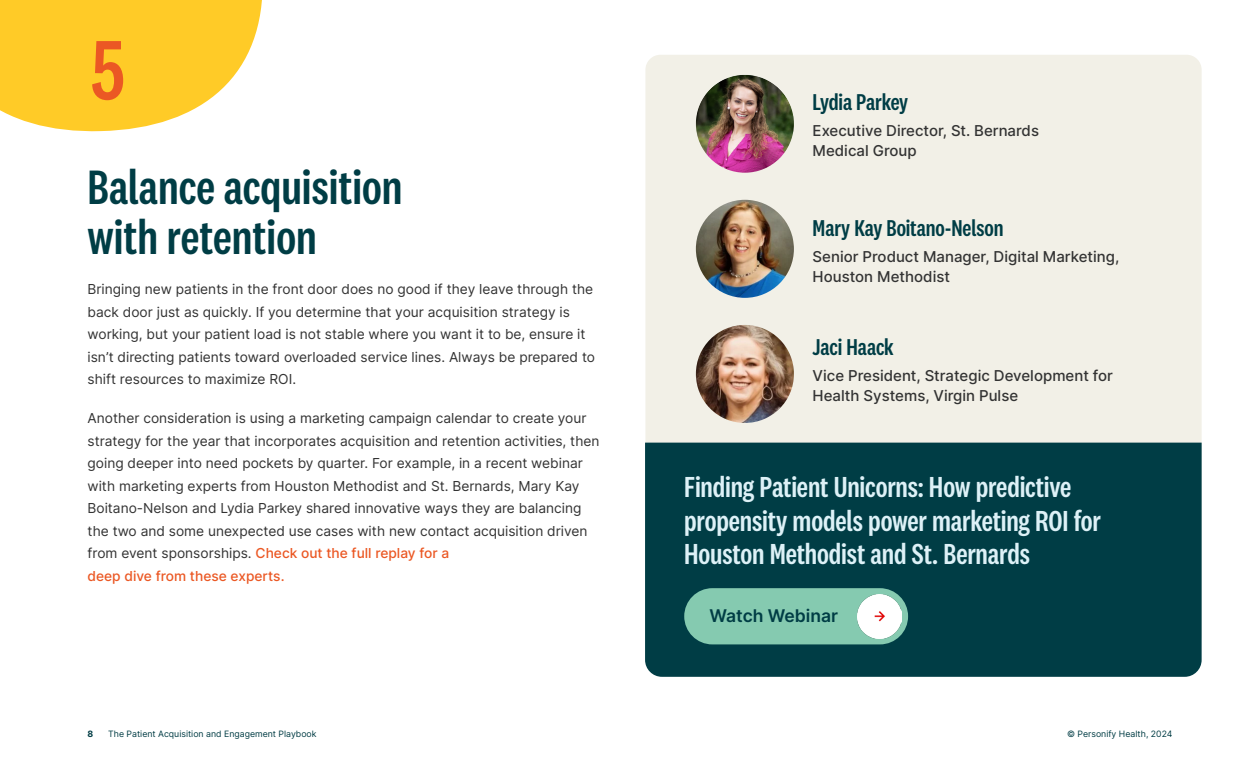
<style>
.page{position:relative;width:1260px;height:765px;background:#fff}
.page>*{position:absolute;margin:0;border:0;box-sizing:border-box;transform-origin:0 0}
.t1{font:500 87.5px "National 2 Condensed";color:#eb5824}
.t2{font:500 50px/50px "National 2 Condensed";color:#003d45}
.t3{font:500 30px/33.8px "National 2 Condensed";letter-spacing:-.005em;color:#ddf1f7}
.t4{font:500 23.75px "National 2 Condensed";letter-spacing:-.005em;color:#003d45}
.t5{font:600 17.5px "Inter";color:#003d45}
.t6{font:500 15px/20px "Inter";color:#333}
.t7{font:13.75px/22.5px "Inter";color:#333}
.t8{font:8.75px "Inter";color:#003c44}
.t9{font:700 8.75px "Inter";color:#003c44}
.s1{font-weight:500;color:#eb5824}
</style>
<div class="page">
<div style="left:645px;top:55px;width:557px;height:596px;background:#f2f0e7;border-radius:15px"></div>
<div style="left:645px;top:443px;width:557px;height:234px;background:#003d45"></div>
<div style="left:684px;top:588px;width:224px;height:56px;background:#85cab0;border-radius:28px"></div>
<img style="left:858px;top:594px;width:44px;height:44px">
<img style="left:696px;top:75px;width:98px;height:98px;border-radius:49px">
<img style="left:696px;top:200px;width:98px;height:98px;border-radius:49px">
<img style="left:696px;top:325px;width:98px;height:98px;border-radius:49px">
<svg style="left:0;top:0;width:262px;height:132px;background:#ffd247"></svg>
<h1 class="t1" style="left:91px;top:23px;width:36px">5</h1>
<h2 class="t2" style="left:88px;top:162px;width:317px">Balance acquisition with retention</h2>
<p class="t7" style="left:88px;top:278px;width:509px">Bringing new patients in the front door does no good if they leave through the back door just as quickly. If you determine that your acquisition strategy is working, but your patient load is not stable where you want it to be, ensure it isn’t directing patients toward overloaded service lines. Always be prepared to shift resources to maximize ROI.</p>
<p class="t7" style="left:88px;top:407px;width:514px">Another consideration is using a marketing campaign calendar to create your strategy for the year that incorporates acquisition and retention activities, then going deeper into need pockets by quarter. For example, in a recent webinar with marketing experts from Houston Methodist and St. Bernards, Mary Kay Boitano-Nelson and Lydia Parkey shared innovative ways they are balancing the two and some unexpected use cases with new contact acquisition driven from event sponsorships. <span class="s1">Check out the full replay for a<br>deep dive from these experts.</span></p>
<h3 class="t4" style="left:813px;top:89px;width:97px">Lydia Parkey</h3>
<p class="t6" style="left:813px;top:120px;width:228px">Executive Director, St. Bernards<br>Medical Group</p>
<h3 class="t4" style="left:813px;top:215px;width:193px">Mary Kay Boitano-Nelson</h3>
<p class="t6" style="left:813px;top:246px;width:308px">Senior Product Manager, Digital Marketing,<br>Houston Methodist</p>
<h3 class="t4" style="left:813px;top:334px;width:83px">Jaci Haack</h3>
<p class="t6" style="left:813px;top:366px;width:302px">Vice President, Strategic Development for<br>Health Systems, Virgin Pulse</p>
<h3 class="t3" style="left:684px;top:470px;width:418px">Finding Patient Unicorns: How predictive propensity models power marketing ROI for<br>Houston Methodist and St. Bernards</h3>
<p class="t5" style="left:709px;top:602px;width:130px">Watch Webinar</p>
<p class="t9" style="left:88px;top:727px;width:7px">8</p>
<p class="t8" style="left:108px;top:727px;width:210px">The Patient Acquisition and Engagement Playbook</p>
<p class="t8" style="left:1067px;top:727px;width:107px">© Personify Health, 2024</p>
</div>
